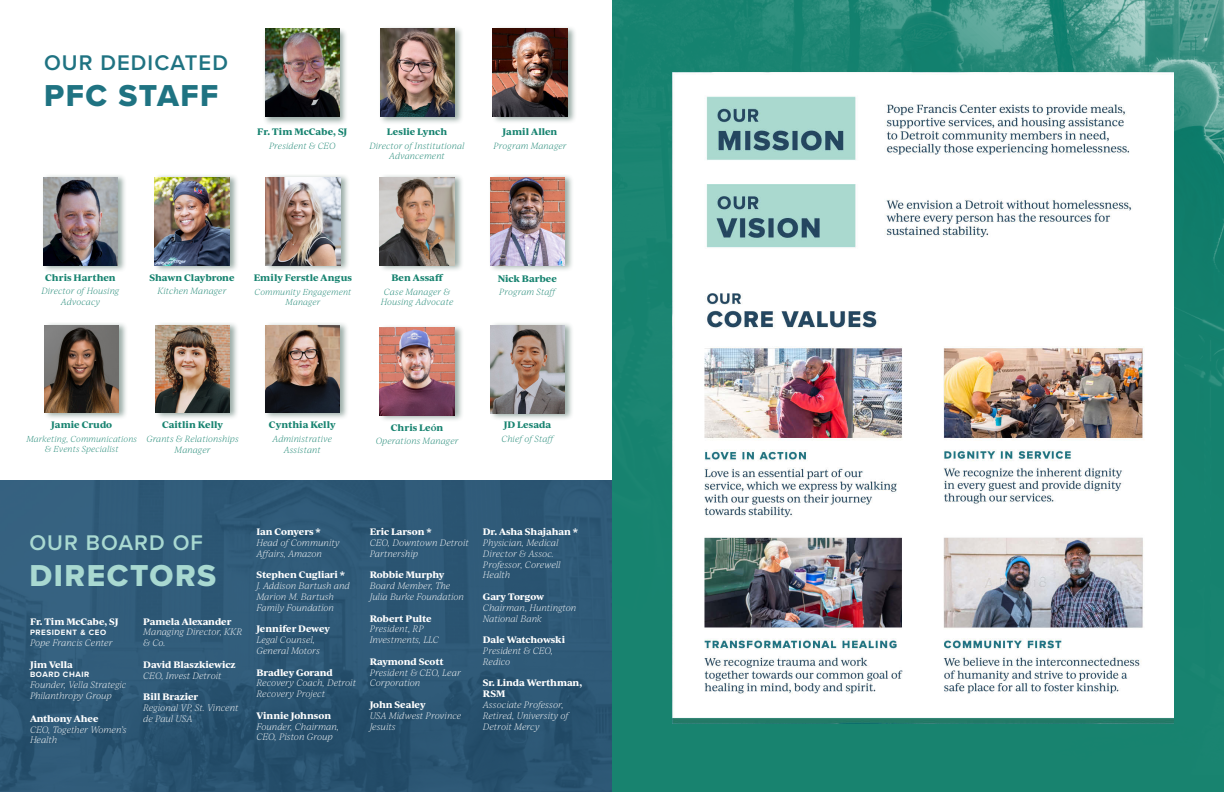
<style>
.page{position:relative;width:1224px;height:792px;background:#fff}
.page>*{position:absolute;margin:0;border:0;box-sizing:border-box;transform-origin:0 0}
.t1{font:31.4px "Proxima Nova Extrabld";letter-spacing:.05em;color:#a9d9d1}
.t2{font:31.4px "Proxima Nova Extrabld";letter-spacing:.05em;color:#1f7382}
.t3{font:600 22px "Proxima Nova";letter-spacing:.05em;color:#1f7382}
.t4{font:600 22px "Proxima Nova";letter-spacing:.05em;color:#a9d9d1}
.t5{font:italic 100 9px/10.8px "Ivy Journal";letter-spacing:-.01em;color:#fff}
.t6{font:700 9px/10.8px "Ivy Journal";letter-spacing:-.01em;color:#fff}
.t7{font:700 9px "Ivy Journal";letter-spacing:.005em;color:#178370}
.t8{font:italic 100 8.6px/10.3px "Ivy Journal";letter-spacing:.005em;color:#178370;text-align:center}
.t9{font:italic 100 8.3px/10px "Ivy Journal";letter-spacing:.01em;color:#178370;text-align:center}
.t10{font:700 8px "Proxima Nova";letter-spacing:.07em;color:#fff}
.s1{font-weight:600}
</style>
<div class="page">
<div style="left:0;top:481px;width:612px;height:311px;background:linear-gradient(to right,#305b79,#2a5472)"></div>
<div style="left:262px;top:27px;width:86px;height:99px;background:#375a4f;opacity:.5"></div>
<img style="left:265px;top:29px;width:74px;height:88px">
<div style="left:379px;top:25px;width:85px;height:100px;background:#375a4f;opacity:.5"></div>
<img style="left:380px;top:29px;width:75px;height:88px">
<div style="left:491px;top:25px;width:86px;height:99px;background:#375a4f;opacity:.5"></div>
<img style="left:493px;top:29px;width:74px;height:87px">
<div style="left:42px;top:174px;width:85px;height:99px;background:#375a4f;opacity:.5"></div>
<img style="left:43px;top:177px;width:75px;height:88px">
<div style="left:153px;top:174px;width:86px;height:99px;background:#375a4f;opacity:.5"></div>
<img style="left:155px;top:177px;width:74px;height:88px">
<div style="left:378px;top:174px;width:86px;height:98px;background:#375a4f;opacity:.5"></div>
<img style="left:380px;top:177px;width:74px;height:88px">
<div style="left:489px;top:174px;width:85px;height:98px;background:#375a4f;opacity:.5"></div>
<img style="left:490px;top:177px;width:75px;height:88px">
<div style="left:264px;top:174px;width:86px;height:98px;background:#375a4f;opacity:.5"></div>
<img style="left:266px;top:177px;width:74px;height:88px">
<div style="left:154px;top:322px;width:85px;height:98px;background:#375a4f;opacity:.5"></div>
<img style="left:156px;top:325px;width:74px;height:88px">
<div style="left:378px;top:324px;width:86px;height:98px;background:#375a4f;opacity:.5"></div>
<img style="left:380px;top:327px;width:74px;height:88px">
<div style="left:489px;top:322px;width:85px;height:99px;background:#375a4f;opacity:.5"></div>
<img style="left:490px;top:325px;width:75px;height:88px">
<div style="left:264px;top:322px;width:85px;height:98px;background:#375a4f;opacity:.5"></div>
<img style="left:265px;top:325px;width:74px;height:88px">
<div style="left:43px;top:322px;width:85px;height:98px;background:#375a4f;opacity:.5"></div>
<img style="left:45px;top:325px;width:74px;height:88px">
<svg style="left:612px;top:0;width:612px;height:792px;background:#228775"></svg>
<img style="left:673px;top:73px;width:501px;height:651px">
<h2 class="t3" style="left:44px;top:46px;width:186px">OUR DEDICATED</h2>
<h1 class="t2" style="left:44px;top:72px;width:176px">PFC STAFF</h1>
<p class="t7" style="left:257px;top:125px;width:92px">Fr. Tim McCabe, SJ</p>
<p class="t8" style="left:269px;top:140px;width:68px">President &amp; CEO</p>
<p class="t7" style="left:387px;top:125px;width:62px">Leslie Lynch</p>
<p class="t8" style="left:369px;top:140px;width:97px">Director of Institutional<br>Advancement</p>
<p class="t7" style="left:503px;top:125px;width:56px">Jamil Allen</p>
<p class="t8" style="left:493px;top:140px;width:75px">Program Manager</p>
<p class="t7" style="left:45px;top:270px;width:72px">Chris Harthen</p>
<p class="t8" style="left:42px;top:286px;width:79px">Director of Housing<br>Advocacy</p>
<p class="t7" style="left:149px;top:270px;width:87px">Shawn Claybrone</p>
<p class="t8" style="left:157px;top:286px;width:71px">Kitchen Manager</p>
<p class="t7" style="left:254px;top:271px;width:100px">Emily Ferstle Angus</p>
<p class="t9" style="left:255px;top:286px;width:98px">Community Engagement<br>Manager</p>
<p class="t7" style="left:391px;top:271px;width:54px">Ben Assaff</p>
<p class="t8" style="left:381px;top:286px;width:74px">Case Manager &amp;<br>Housing Advocate</p>
<p class="t7" style="left:498px;top:271px;width:61px">Nick Barbee</p>
<p class="t8" style="left:499px;top:287px;width:60px">Program Staff</p>
<p class="t7" style="left:51px;top:418px;width:62px">Jamie Crudo</p>
<p class="t9" style="left:26px;top:434px;width:112px">Marketing, Communications &amp; Events Specialist</p>
<p class="t7" style="left:162px;top:418px;width:62px">Caitlin Kelly</p>
<p class="t8" style="left:146px;top:434px;width:94px">Grants &amp; Relationships<br>Manager</p>
<p class="t7" style="left:269px;top:418px;width:68px">Cynthia Kelly</p>
<p class="t8" style="left:272px;top:434px;width:61px">Administrative<br>Assistant</p>
<p class="t7" style="left:391px;top:420px;width:54px">Chris Le<span class="s1">ó</span>n</p>
<p class="t8" style="left:376px;top:436px;width:84px">Operations Manager</p>
<p class="t7" style="left:504px;top:418px;width:49px">JD Lesada</p>
<p class="t8" style="left:502px;top:434px;width:56px">Chief of Staff</p>
<h2 class="t4" style="left:29px;top:526px;width:175px">OUR BOARD OF</h2>
<h1 class="t1" style="left:29px;top:552px;width:188px">DIRECTORS</h1>
<p class="t6" style="left:30px;top:615px;width:90px">Fr. Tim McCabe, SJ</p>
<p class="t10" style="left:30px;top:627px;width:78px">PRESIDENT &amp; CEO</p>
<p class="t5" style="left:30px;top:637px;width:84px">Pope Francis Center</p>
<p class="t6" style="left:30px;top:659px;width:44px">Jim Vella</p>
<p class="t10" style="left:30px;top:669px;width:61px">BOARD CHAIR</p>
<p class="t5" style="left:30px;top:679px;width:98px">Founder, Vella Strategic<br>Philanthropy Group</p>
<p class="t6" style="left:30px;top:713px;width:70px">Anthony Ahee</p>
<p class="t5" style="left:30px;top:723px;width:98px">CEO, Together Women’s</p>
<p class="t5" style="left:30px;top:734px;width:29px">Health</p>
<p class="t6" style="left:143px;top:615px;width:90px">Pamela Alexander</p>
<p class="t5" style="left:143px;top:626px;width:100px">Managing Director, KKR &amp; Co.</p>
<p class="t6" style="left:143px;top:659px;width:94px">David Blaszkiewicz</p>
<p class="t5" style="left:143px;top:669px;width:80px">CEO, Invest Detroit</p>
<p class="t6" style="left:143px;top:691px;width:56px">Bill Brazier</p>
<p class="t5" style="left:143px;top:702px;width:97px">Regional VP, St. Vincent de Paul USA</p>
<p class="t6" style="left:256px;top:526px;width:66px">Ian Conyers *</p>
<p class="t5" style="left:256px;top:537px;width:85px">Head of Community<br>Affairs, Amazon</p>
<p class="t6" style="left:256px;top:569px;width:90px">Stephen Cugliari *</p>
<p class="t5" style="left:256px;top:580px;width:95px">J. Addison Bartush and<br>Marion M. Bartush<br>Family Foundation</p>
<p class="t6" style="left:256px;top:623px;width:75px">Jennifer Dewey</p>
<p class="t5" style="left:256px;top:634px;width:60px">Legal Counsel,</p>
<p class="t5" style="left:256px;top:645px;width:65px">General Motors</p>
<p class="t6" style="left:256px;top:666px;width:78px">Bradley Gorand</p>
<p class="t5" style="left:256px;top:677px;width:101px">Recovery Coach, Detroit<br>Recovery Project</p>
<p class="t6" style="left:256px;top:710px;width:76px">Vinnie Johnson</p>
<p class="t5" style="left:256px;top:720px;width:84px">Founder, Chairman,<br>CEO, Piston Group</p>
<p class="t6" style="left:370px;top:526px;width:64px">Eric Larson *</p>
<p class="t5" style="left:370px;top:537px;width:101px">CEO, Downtown Detroit<br>Partnership</p>
<p class="t6" style="left:370px;top:569px;width:76px">Robbie Murphy</p>
<p class="t5" style="left:370px;top:580px;width:96px">Board Member, The<br>Julia Burke Foundation</p>
<p class="t6" style="left:370px;top:612px;width:63px">Robert Pulte</p>
<p class="t5" style="left:370px;top:623px;width:71px">President, RP<br>Investments, LLC</p>
<p class="t6" style="left:370px;top:656px;width:76px">Raymond Scott</p>
<p class="t5" style="left:370px;top:666px;width:93px">President &amp; CEO, Lear<br>Corporation</p>
<p class="t6" style="left:370px;top:699px;width:57px">John Sealey</p>
<p class="t5" style="left:370px;top:710px;width:93px">USA Midwest Province<br>Jesuits</p>
<p class="t6" style="left:483px;top:526px;width:97px">Dr. Asha Shajahan *</p>
<p class="t5" style="left:483px;top:537px;width:79px">Physician, Medical<br>Director &amp; Assoc.<br>Professor, Corewell<br>Health</p>
<p class="t6" style="left:483px;top:591px;width:63px">Gary Torgow</p>
<p class="t5" style="left:483px;top:602px;width:95px">Chairman, Huntington<br>National Bank</p>
<p class="t6" style="left:483px;top:634px;width:84px">Dale Watchowski</p>
<p class="t5" style="left:483px;top:645px;width:72px">President &amp; CEO,</p>
<p class="t5" style="left:483px;top:656px;width:29px">Redico</p>
<p class="t6" style="left:483px;top:677px;width:101px">Sr. Linda Werthman,<br>RSM</p>
<p class="t5" style="left:483px;top:699px;width:87px">Associate Professor,<br>Retired, University of<br>Detroit Mercy</p>
</div>
